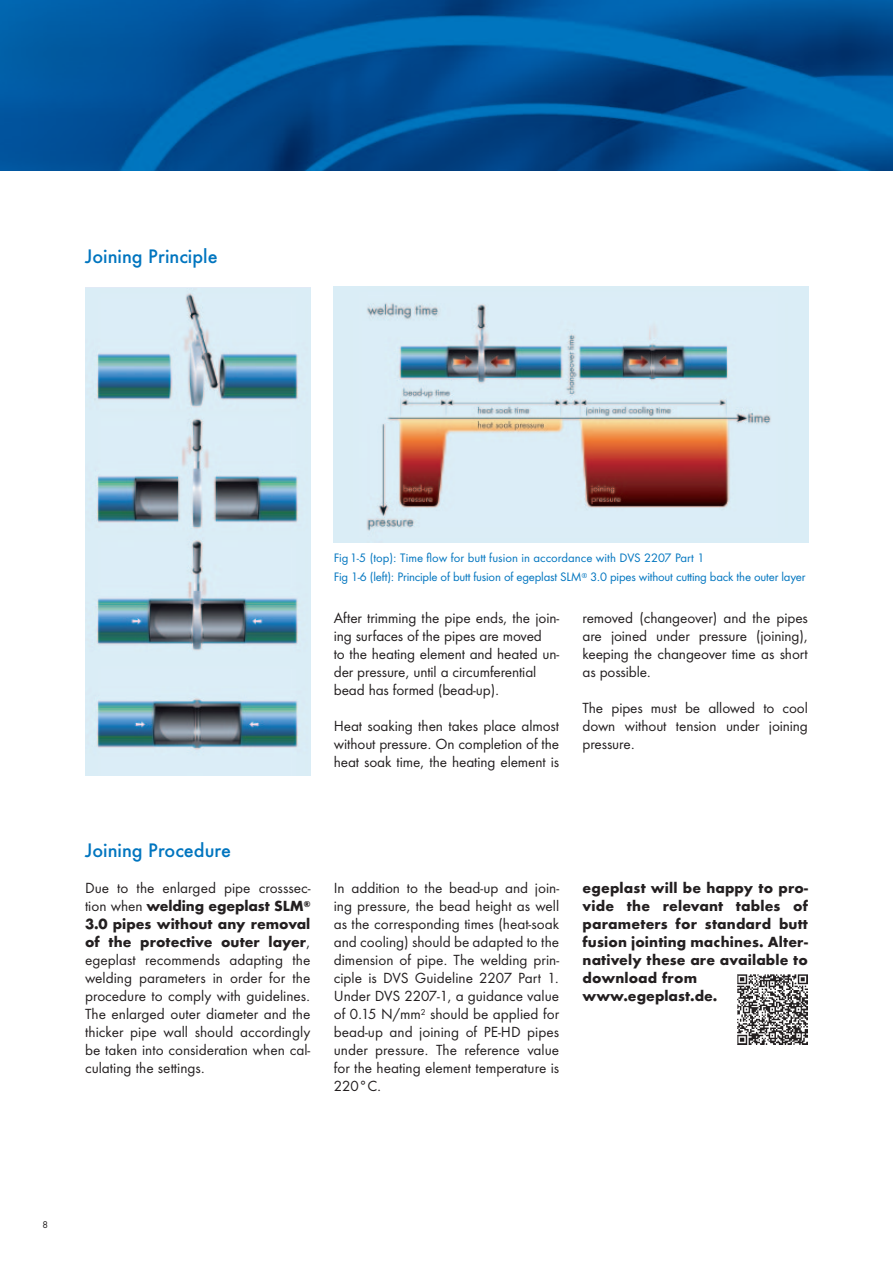
<style>
.page{position:relative;width:893px;height:1263px;background:#fff}
.page>*{position:absolute;margin:0;border:0;box-sizing:border-box;transform-origin:0 0}
.t1{font:500 18px "Futura ND";color:#0075bf}
.t2{font:13.5px/18px "Futura ND";letter-spacing:-.01em;color:#231f20;text-align:justify}
.t3{font:700 13.5px/18px "Futura ND";letter-spacing:.01em;color:#231f20}
.t4{font:11.25px/19.2px "Futura ND";letter-spacing:-.02em;color:#0075bf}
.t5{font:9px "Futura ND";color:#231f20}
.s1{font-weight:700}
</style>
<div class="page">
<img style="left:0;top:0;width:893px;height:170px">
<img style="left:85px;top:288px;width:225px;height:487px">
<img style="left:738px;top:975px;width:70px;height:70px">
<img style="left:333px;top:286px;width:475px;height:257px">
<h1 class="t1" style="left:85px;top:244px;width:134px">Joining Principle</h1>
<p class="t4" style="left:334px;top:548px;width:473px">Fig 1-5 (top): Time flow for butt fusion in accordance with DVS 2207 Part 1<br>Fig 1-6 (left): Principle of butt fusion of egeplast SLM<sup>®</sup> 3.0 pipes without cutting back the outer layer</p>
<p class="t2" style="left:334px;top:609px;width:227px;text-align:left">After trimming the pipe ends, the join&shy;ing surfaces of the pipes are moved<br>to the heating element and heated un&shy;der pressure, until a circumferential bead has formed (bead-up).</p>
<p class="t2" style="left:334px;top:717px;width:227px">Heat soaking then takes place almost without pressure. On completion of the heat soak time, the heating element is</p>
<p class="t2" style="left:583px;top:609px;width:227px">removed (changeover) and the pipes are joined under pressure (joining), keeping the changeover time as short as possible.</p>
<p class="t2" style="left:583px;top:699px;width:227px">The pipes must be allowed to cool down without tension under joining pressure.</p>
<h1 class="t1" style="left:85px;top:838px;width:148px">Joining Procedure</h1>
<p class="t2" style="left:85px;top:879px;width:227px">Due to the enlarged pipe crosssec&shy;tion when <span class="s1">welding egeplast SLM</span><sup>® </sup><span class="s1">3.0 pipes without any removal of the protective outer layer</span>, egeplast recommends adapting the welding parameters in order for the procedure to comply with guidelines.<br>The enlarged outer diameter and the thicker pipe wall should accordingly be taken into consideration when cal&shy;culating the settings.</p>
<p class="t2" style="left:334px;top:879px;width:227px">In addition to the bead-up and join&shy;ing pressure, the bead height as well as the corresponding times (heat-soak and cooling) should be adapted to the dimension of pipe. The welding prin&shy;ciple is DVS Guideline 2207 Part 1.<br>Under DVS 2207-1, a guidance value of 0.15 N/mm<sup>2</sup> should be applied for bead-up and joining of PE-HD pipes under pressure. The reference value for the heating element temperature is 220°C.</p>
<p class="t3" style="left:583px;top:879px;width:227px">egeplast will be happy to pro&shy;vide the relevant tables of parameters for standard butt fusion jointing machines. Alter&shy;natively these are available to download from www.egeplast.de.</p>
<p class="t5" style="left:43px;top:1218px;width:7px">8</p>
</div>
